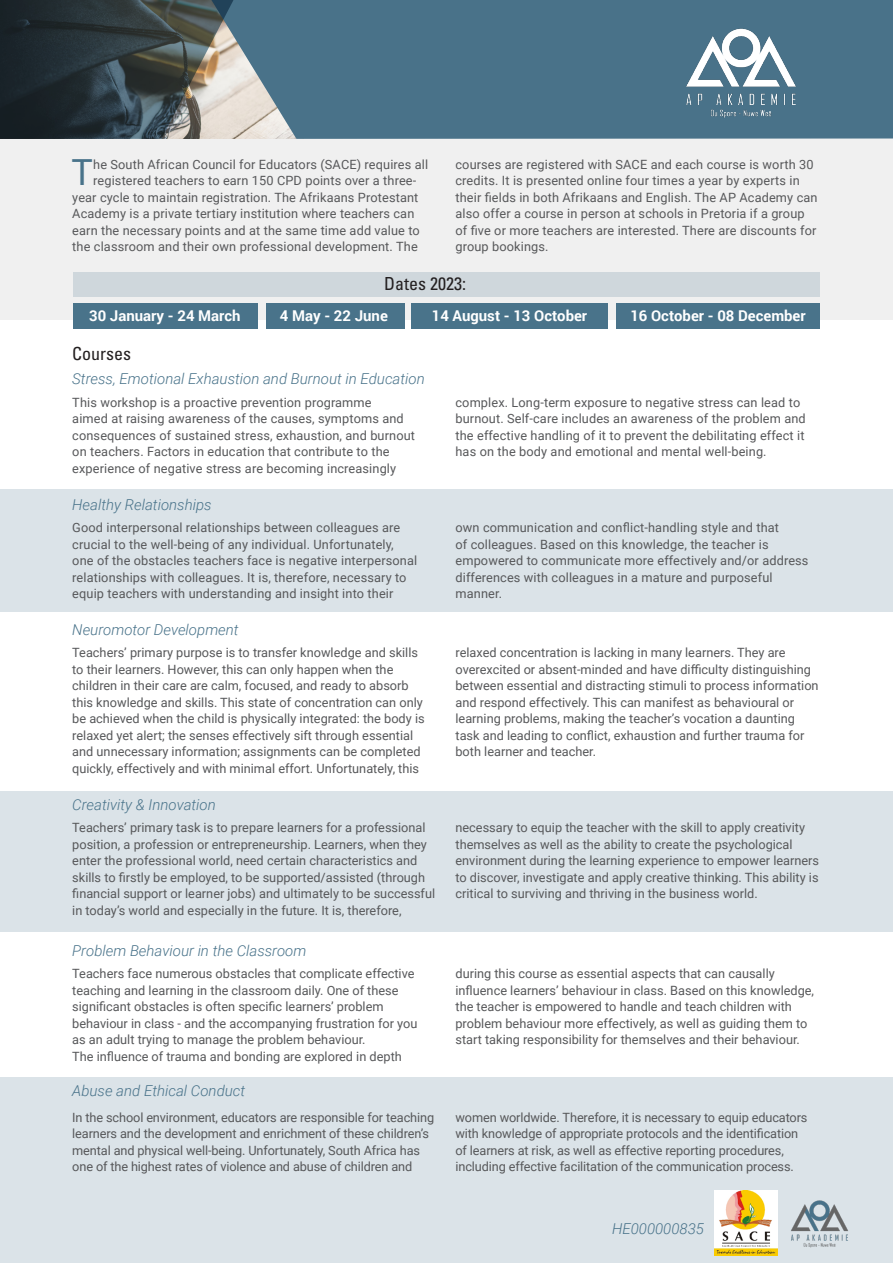
<style>
.page{position:relative;width:893px;height:1263px;background:#fff}
.page>*{position:absolute;margin:0;border:0;box-sizing:border-box;transform-origin:0 0}
.Paragraph{font:36px "Roboto";color:#49738a}
.Heading{font:condensed 18px "Univers LT Std";color:#231f20}
.Sub_heading{font:italic 300 15px "Roboto";color:#49738a}
.t1{font:700 14.85px "Roboto";color:#fff}
.Paragraph-2{font:12.75px/16.5px "Roboto";color:#57585a}
</style>
<div class="page">
<div style="left:0;top:88px;width:893px;height:232px;background:#f0f0f0"></div>
<div style="left:73px;top:272px;width:747px;height:24px;background:#cfd7dc"></div>
<div style="left:0;top:489px;width:893px;height:123px;background:#dbe3e8"></div>
<div style="left:0;top:791px;width:893px;height:141px;background:#dbe3e8"></div>
<div style="left:0;top:1077px;width:893px;height:186px;background:#dbe3e8"></div>
<div style="left:275px;top:0;width:618px;height:139px;background:#497289"></div>
<img style="left:791px;top:1200px;width:57px;height:48px">
<svg style="left:0;top:0;width:275px;height:139px"></svg>
<img style="left:672px;top:24px;width:138px;height:96px">
<img style="left:715px;top:1191px;width:63px;height:64px">
<div style="left:73px;top:303px;width:185px;height:26px;background:#49738a"></div>
<div style="left:266px;top:303px;width:139px;height:26px;background:#49738a"></div>
<div style="left:411px;top:303px;width:197px;height:26px;background:#49738a"></div>
<div style="left:617px;top:303px;width:203px;height:26px;background:#49738a"></div>
<p class="Paragraph" style="left:71px;top:147px;width:23px">T</p>
<p class="Paragraph-2" style="left:93px;top:156px;width:336px">he South African Council for Educators (SACE) requires all</p>
<p class="Paragraph-2" style="left:455px;top:156px;width:364px">courses are registered with SACE and each course is worth 30 credits. It is presented online four times a year by experts in their fields in both Afrikaans and English. The AP Academy can also offer a course in person at schools in Pretoria if a group of five or more teachers are interested. There are discounts for group bookings.</p>
<p class="Paragraph-2" style="left:93px;top:172px;width:325px">registered teachers to earn 150 CPD points over a three-</p>
<p class="Paragraph-2" style="left:72px;top:189px;width:348px">year cycle to maintain registration. The Afrikaans Protestant</p>
<p class="Paragraph-2" style="left:72px;top:205px;width:344px">Academy is a private tertiary institution where teachers can</p>
<p class="Paragraph-2" style="left:72px;top:222px;width:349px">earn the necessary points and at the same time add value to</p>
<p class="Paragraph-2" style="left:72px;top:238px;width:347px">the classroom and their own professional development. The</p>
<p class="Heading" style="left:384px;top:272px;width:83px">Dates 2023:</p>
<p class="t1" style="left:89px;top:306px;width:153px">30 January - 24 March</p>
<p class="t1" style="left:280px;top:306px;width:109px">4 May - 22 June</p>
<p class="t1" style="left:432px;top:306px;width:157px">14 August - 13 October</p>
<p class="t1" style="left:630px;top:306px;width:177px">16 October - 08 December</p>
<p class="Heading" style="left:72px;top:342px;width:60px">Courses</p>
<p class="Sub_heading" style="left:72px;top:368px;width:354px">Stress, Emotional Exhaustion and Burnout in Education</p>
<p class="Paragraph-2" style="left:72px;top:393px;width:344px">This workshop is a proactive prevention programme<br>aimed at raising awareness of the causes, symptoms and consequences of sustained stress, exhaustion, and burnout on teachers. Factors in education that contribute to the experience of negative stress are becoming increasingly</p>
<p class="Sub_heading" style="left:72px;top:494px;width:141px">Healthy Relationships</p>
<p class="Paragraph-2" style="left:72px;top:519px;width:346px">Good interpersonal relationships between colleagues are crucial to the well-being of any individual. Unfortunately, one of the obstacles teachers face is negative interpersonal relationships with colleagues. It is, therefore, necessary to equip teachers with understanding and insight into their</p>
<p class="Sub_heading" style="left:72px;top:619px;width:168px">Neuromotor Development</p>
<p class="Paragraph-2" style="left:72px;top:644px;width:354px">Teachers’ primary purpose is to transfer knowledge and skills to their learners. However, this can only happen when the children in their care are calm, focused, and ready to absorb this knowledge and skills. This state of concentration can only be achieved when the child is physically integrated: the body is relaxed yet alert; the senses effectively sift through essential and unnecessary information; assignments can be completed quickly, effectively and with minimal effort. Unfortunately, this</p>
<p class="Sub_heading" style="left:72px;top:794px;width:145px">Creativity &amp; Innovation</p>
<p class="Paragraph-2" style="left:72px;top:819px;width:356px">Teachers’ primary task is to prepare learners for a professional position, a profession or entrepreneurship. Learners, when they enter the professional world, need certain characteristics and skills to firstly be employed, to be supported/assisted (through</p>
<p class="Paragraph-2" style="left:72px;top:885px;width:364px">financial support or learner jobs) and ultimately to be successful in today’s world and especially in the future. It is, therefore,</p>
<p class="Sub_heading" style="left:72px;top:940px;width:236px">Problem Behaviour in the Classroom</p>
<p class="Paragraph-2" style="left:72px;top:965px;width:347px">Teachers face numerous obstacles that complicate effective teaching and learning in the classroom daily. One of these significant obstacles is often specific learners’ problem behaviour in class - and the accompanying frustration for you as an adult trying to manage the problem behaviour.</p>
<p class="Paragraph-2" style="left:72px;top:1047px;width:331px">The influence of trauma and bonding are explored in depth</p>
<p class="Sub_heading" style="left:72px;top:1080px;width:174px">Abuse and Ethical Conduct</p>
<p class="Paragraph-2" style="left:72px;top:1108px;width:363px">In the school environment, educators are responsible for teaching learners and the development and enrichment of these children’s mental and physical well-being. Unfortunately, South Africa has one of the highest rates of violence and abuse of children and</p>
<p class="Paragraph-2" style="left:455px;top:393px;width:352px">complex. Long-term exposure to negative stress can lead to burnout. Self-care includes an awareness of the problem and the effective handling of it to prevent the debilitating effect it has on the body and emotional and mental well-being.</p>
<p class="Paragraph-2" style="left:455px;top:519px;width:355px">own communication and conflict-handling style and that<br>of colleagues. Based on this knowledge, the teacher is empowered to communicate more effectively and/or address differences with colleagues in a mature and purposeful manner.</p>
<p class="Paragraph-2" style="left:455px;top:644px;width:365px">relaxed concentration is lacking in many learners. They are overexcited or absent-minded and have difficulty distinguishing between essential and distracting stimuli to process information and respond effectively. This can manifest as behavioural or learning problems, making the teacher’s vocation a daunting task and leading to conflict, exhaustion and further trauma for both learner and teacher.</p>
<p class="Paragraph-2" style="left:455px;top:819px;width:351px">necessary to equip the teacher with the skill to apply creativity themselves as well as the ability to create the psychological</p>
<p class="Paragraph-2" style="left:455px;top:852px;width:365px;text-align:justify">environment during the learning experience to empower learners to discover, investigate and apply creative thinking. This ability is critical to surviving and thriving in the business world.</p>
<p class="Paragraph-2" style="left:455px;top:965px;width:360px">during this course as essential aspects that can causally influence learners’ behaviour in class. Based on this knowledge, the teacher is empowered to handle and teach children with</p>
<p class="Paragraph-2" style="left:455px;top:1014px;width:353px">problem behaviour more effectively, as well as guiding them to start taking responsibility for themselves and their behaviour.</p>
<p class="Paragraph-2" style="left:455px;top:1108px;width:354px">women worldwide. Therefore, it is necessary to equip educators with knowledge of appropriate protocols and the identification of learners at risk, as well as effective reporting procedures, including effective facilitation of the communication process.</p>
<p class="Sub_heading" style="left:612px;top:1218px;width:93px">HE000000835</p>
</div>
